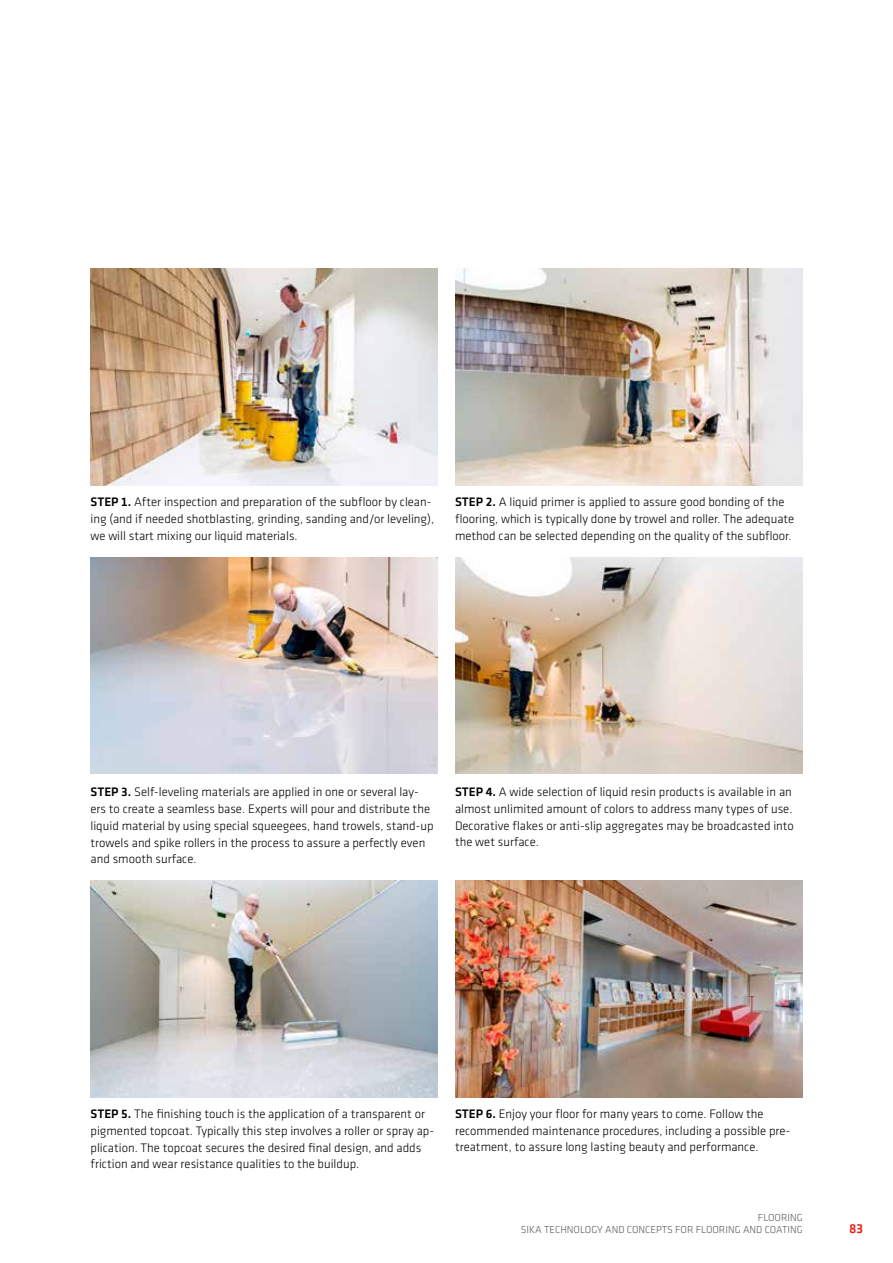
<style>
.page{position:relative;width:893px;height:1263px;background:#fff}
.page>*{position:absolute;margin:0;border:0;box-sizing:border-box;transform-origin:0 0}
.t1{font:500 13.5px "Klavika";color:#e42119}
.t2{font:300 12.75px/17px "Klavika";color:#000}
.t3{font:300 10.5px/12.6px "Klavika";color:#58585a;text-align:right}
.s1{font-weight:500}
</style>
<div class="page">
<img style="left:91px;top:268px;width:347px;height:217px">
<img style="left:455px;top:268px;width:347px;height:217px">
<img style="left:91px;top:557px;width:347px;height:217px">
<img style="left:455px;top:557px;width:347px;height:217px">
<img style="left:91px;top:881px;width:347px;height:216px">
<img style="left:455px;top:881px;width:347px;height:216px">
<p class="t2" style="left:91px;top:494px;width:345px"><span class="s1">STEP 1.</span> After inspection and preparation of the subfloor by clean&shy;ing (and if needed shotblasting, grinding, sanding and/or leveling), we will start mixing our liquid materials.</p>
<p class="t2" style="left:455px;top:494px;width:341px"><span class="s1">STEP 2.</span> A liquid primer is applied to assure good bonding of the flooring, which is typically done by trowel and roller. The adequate method can be selected depending on the quality of the subfloor.</p>
<p class="t2" style="left:91px;top:784px;width:345px"><span class="s1">STEP 3.</span> Self-leveling materials are applied in one or several lay&shy;ers to create a seamless base. Experts will pour and distribute the liquid material by using special squeegees, hand trowels, stand-up trowels and spike rollers in the process to assure a perfectly even and smooth surface.</p>
<p class="t2" style="left:455px;top:784px;width:340px"><span class="s1">STEP 4.</span> A wide selection of liquid resin products is available in an almost unlimited amount of colors to address many types of use.<br>Decorative flakes or anti-slip aggregates may be broadcasted into the wet surface.</p>
<p class="t2" style="left:91px;top:1105px;width:345px"><span class="s1">STEP 5.</span> The finishing touch is the application of a transparent or pigmented topcoat. Typically this step involves a roller or spray ap&shy;plication. The topcoat secures the desired final design, and adds friction and wear resistance qualities to the buildup.</p>
<p class="t2" style="left:455px;top:1105px;width:337px"><span class="s1">STEP 6.</span> Enjoy your floor for many years to come. Follow the recommended maintenance procedures, including a possible pre&shy;treatment, to assure long lasting beauty and performance.</p>
<p class="t3" style="left:521px;top:1211px;width:284px">FLOORING<br>SIKA TECHNOLOGY AND CONCEPTS FOR FLOORING AND COATING</p>
<p class="t1" style="left:849px;top:1223px;width:15px">83</p>
</div>
